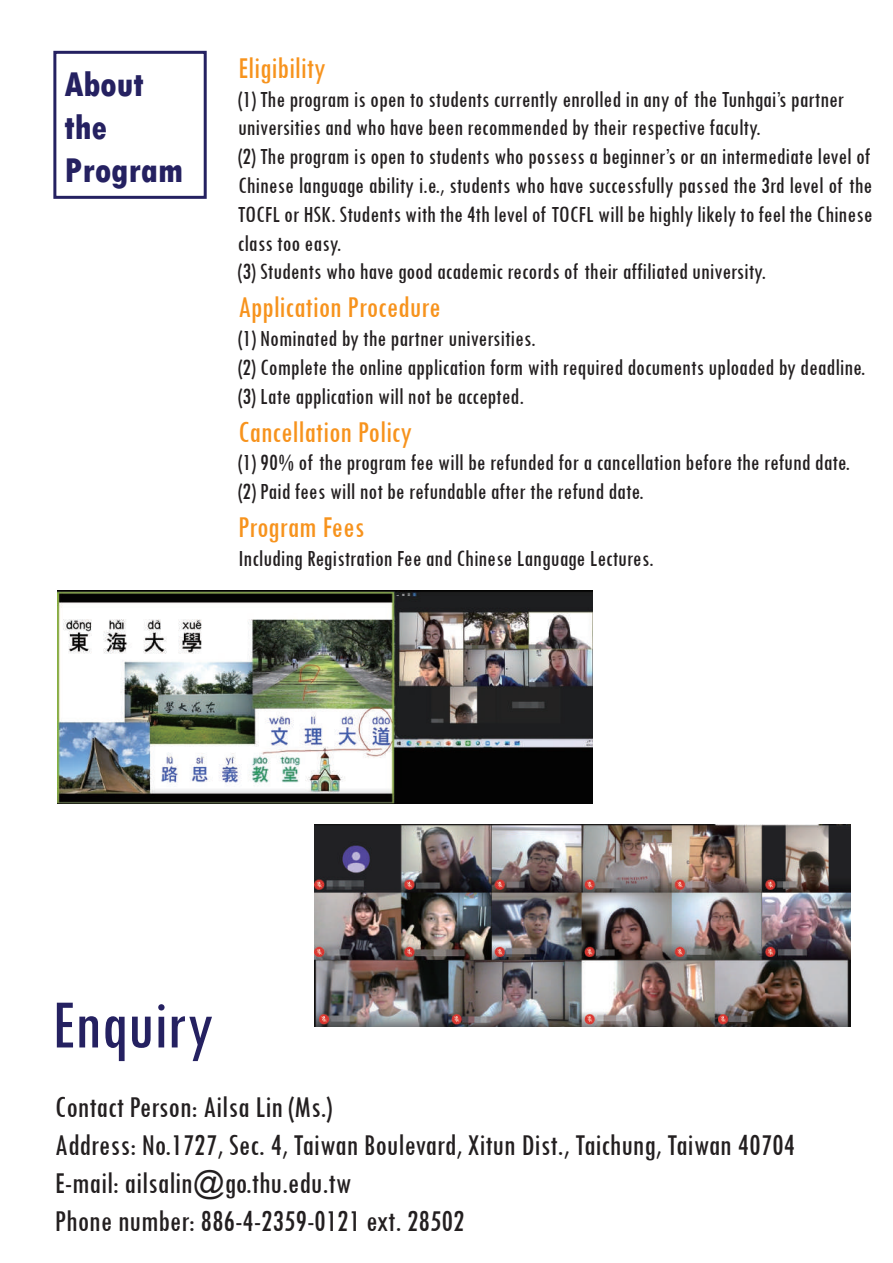
<style>
.page{position:relative;width:893px;height:1263px;background:#fff}
.page>*{position:absolute;margin:0;border:0;box-sizing:border-box;transform-origin:0 0}
.t1{font:condensed 72px "Tw Cen";color:#252161}
.t2{font:800 condensed 36px/43.2px "Tw Cen";color:#252161}
.t3{font:condensed 31.5px/37.8px "Tw Cen";color:#231f20}
.t4{font:condensed 31.5px "Tw Cen";color:#f7931d}
.t5{font:condensed 24px/28.8px "Tw Cen";color:#231f20}
</style>
<div class="page">
<div style="left:53px;top:51px;width:154px;height:148px;border:3px solid #252161"></div>
<img style="left:315px;top:825px;width:535px;height:202px">
<img style="left:57px;top:590px;width:536px;height:213px">
<h2 class="t2" style="left:64px;top:62px;width:120px">About the<br>Program</h2>
<h3 class="t4" style="left:238px;top:49px;width:89px">Eligibility</h3>
<p class="t5" style="left:238px;top:84px;width:636px">(1) The program is open to students currently enrolled in any of the Tunhgai’s partner universities and who have been recommended by their respective faculty.<br>(2) The program is open to students who possess a beginner’s or an intermediate level of Chinese language ability i.e., students who have successfully passed the 3rd level of the TOCFL or HSK. Students with the 4th level of TOCFL will be highly likely to feel the Chinese class too easy.<br>(3) Students who have good academic records of their affiliated university.</p>
<h3 class="t4" style="left:238px;top:288px;width:204px">Application Procedure</h3>
<p class="t5" style="left:238px;top:324px;width:629px">(1) Nominated by the partner universities.<br>(2) Complete the online application form with required documents uploaded by deadline. (3) Late application will not be accepted.</p>
<h3 class="t4" style="left:238px;top:413px;width:175px">Cancellation Policy</h3>
<p class="t5" style="left:238px;top:448px;width:613px">(1) 90% of the program fee will be refunded for a cancellation before the refund date. (2) Paid fees will not be refundable after the refund date.</p>
<h3 class="t4" style="left:238px;top:508px;width:128px">Program Fees</h3>
<p class="t5" style="left:238px;top:543px;width:417px">Including Registration Fee and Chinese Language Lectures.</p>
<h1 class="t1" style="left:52px;top:981px;width:163px">Enquiry</h1>
<h3 class="t3" style="left:55px;top:1088px;width:742px">Contact Person: Ailsa Lin (Ms.)<br>Address: No.1727, Sec. 4, Taiwan Boulevard, Xitun Dist., Taichung, Taiwan 40704<br>E-mail: ailsalin@go.thu.edu.tw<br>Phone number: 886-4-2359-0121 ext. 28502</h3>
</div>
